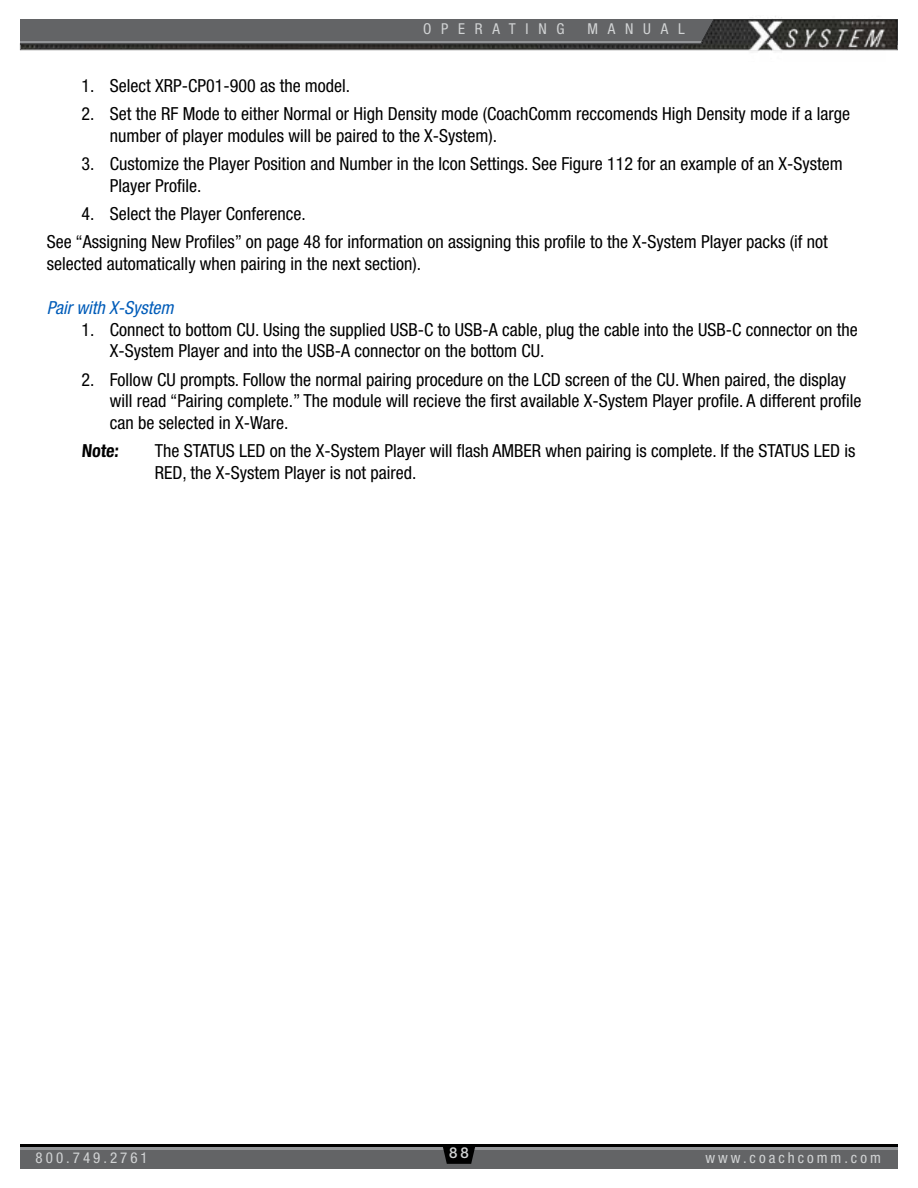
<style>
.page{position:relative;width:918px;height:1188px;background:#fff}
.page>*{position:absolute;margin:0;border:0;box-sizing:border-box;transform-origin:0 0}
.t1{font:condensed 18px/21.6px "Helvetica Neue LT Std";color:#000}
.t2{font:italic condensed 18px "Helvetica Neue LT Std";color:#005cb9}
.t3{font:700 condensed 18px "Helvetica Neue LT Std";color:#000}
.t4{font:condensed 15px "Helvetica Neue LT Std";letter-spacing:.2em;color:#d1d3d4}
.t5{font:condensed 15px "Helvetica Neue LT Std";letter-spacing:.65em;color:#d1d3d4}
.t6{font:500 15px "Helvetica Neue LT Std";color:#d1d3d4}
</style>
<div class="page">
<div style="left:20px;top:1147px;width:878px;height:22px;background:#636466"></div>
<hr style="left:20px;top:1146px;width:878px;height:4px;background:#939598">
<svg style="left:19px;top:19px;width:879px;height:32px;background:#5f5f60"></svg>
<hr style="left:20px;top:1144px;width:878px;height:3px;background:#000">
<svg style="left:443px;top:1147px;width:32px;height:17px"></svg>
<img style="left:748px;top:16px;width:138px;height:35px">
<p class="t5" style="left:423px;top:20px;width:143px">OPERATING</p>
<p class="t4" style="left:588px;top:20px;width:99px">MANUAL</p>
<p class="t1" style="left:81px;top:74px;width:270px">1. Select XRP-CP01-900 as the model.</p>
<p class="t1" style="left:110px;top:103px;width:742px;text-indent:-28px">2. Set the RF Mode to either Normal or High Density mode (CoachComm reccomends High Density mode if a large number of player modules will be paired to the X-System).</p>
<p class="t1" style="left:110px;top:153px;width:735px;text-indent:-28px">3. Customize the Player Position and Number in the Icon Settings. See Figure 112 for an example of an X-System<br>Player Profile.</p>
<p class="t1" style="left:47px;top:199px;width:783px;line-height:28.3px;text-indent:35px">4. Select the Player Conference.<br>See “Assigning New Profiles” on page 48 for information on assigning this profile to the X-System Player packs (if not</p>
<p class="t1" style="left:47px;top:253px;width:376px">selected automatically when pairing in the next section).</p>
<p class="t2" style="left:47px;top:297px;width:128px">Pair with X-System</p>
<p class="t1" style="left:110px;top:318px;width:749px;text-indent:-28px">1. Connect to bottom CU. Using the supplied USB-C to USB-A cable, plug the cable into the USB-C connector on the<br>X-System Player and into the USB-A connector on the bottom CU.</p>
<p class="t1" style="left:110px;top:368px;width:753px;text-indent:-28px">2. Follow CU prompts. Follow the normal pairing procedure on the LCD screen of the CU. When paired, the display will read “Pairing complete.” The module will recieve the first available X-System Player profile. A different profile can be selected in X-Ware.</p>
<p class="t3" style="left:81px;top:440px;width:40px">Note:</p>
<p class="t1" style="left:155px;top:440px;width:702px">The STATUS LED on the X-System Player will flash AMBER when pairing is complete. If the STATUS LED is<br>RED, the X-System Player is not paired.</p>
<p class="t4" style="left:36px;top:1149px;width:114px">800.749.2761</p>
<p class="t6" style="left:449px;top:1144px;width:21px">88</p>
<p class="t4" style="left:705px;top:1149px;width:177px">www.coachcomm.com</p>
</div>
